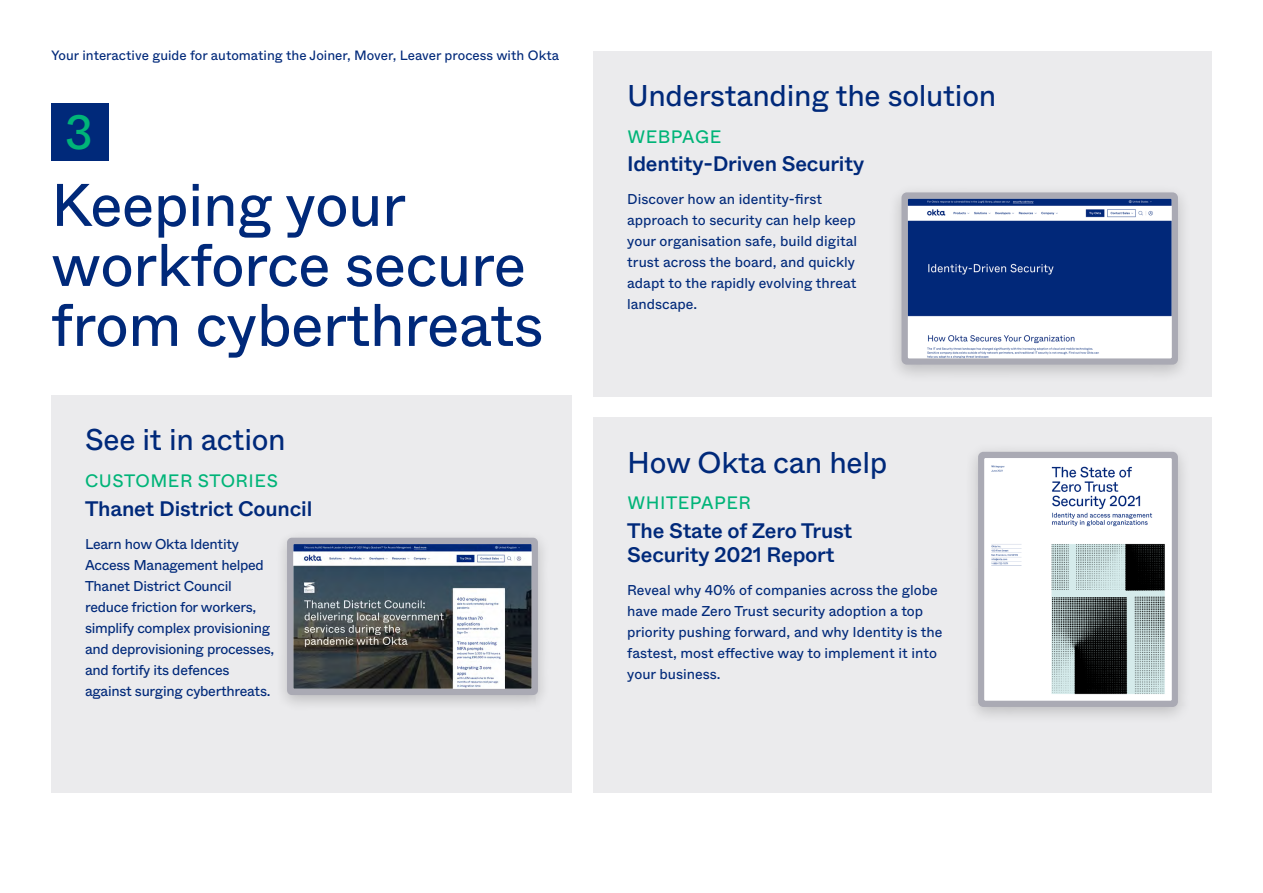
<style>
.page{position:relative;width:1263px;height:893px;background:#fff}
.page>*{position:absolute;margin:0;border:0;box-sizing:border-box;transform-origin:0 0}
.t1{font:60px/60px "ABC Whyte";letter-spacing:-.01em;color:#00297a}
.t2{font:48px "ABC Whyte";color:#00b478}
.t3{font:30px "ABC Whyte";letter-spacing:-.01em;color:#00297a}
.t4{font:500 21px/24px "ABC Whyte";letter-spacing:-.01em;color:#00297a}
.t5{font:18px "ABC Whyte";letter-spacing:.03em;color:#00b478}
.t6{font:14.25px/21px "ABC Whyte";letter-spacing:-.005em;color:#00297a}
.t7{font:13.5px "ABC Whyte";color:#00297a}
</style>
<div class="page">
<div style="left:593px;top:51px;width:619px;height:345px;background:#ebebed"></div>
<div style="left:593px;top:418px;width:619px;height:375px;background:#ebebed"></div>
<div style="left:51px;top:103px;width:58px;height:58px;background:#00297a"></div>
<div style="left:51px;top:395px;width:521px;height:398px;background:#ebebed"></div>
<div style="left:888px;top:183px;width:304px;height:200px;background:#000;opacity:.2"></div>
<div style="left:901px;top:192px;width:277px;height:173px;background:#aaaab4;border-radius:5px"></div>
<img style="left:908px;top:199px;width:263px;height:159px">
<div style="left:964px;top:442px;width:228px;height:283px;background:#000;opacity:.2"></div>
<div style="left:978px;top:452px;width:200px;height:255px;background:#aaaab4;border-radius:5px"></div>
<img style="left:984px;top:458px;width:187px;height:242px">
<div style="left:274px;top:529px;width:277px;height:182px;background:#000;opacity:.2"></div>
<div style="left:287px;top:538px;width:251px;height:157px;background:#aaaab4;border-radius:5px"></div>
<img style="left:293px;top:544px;width:238px;height:145px">
<p class="t7" style="left:51px;top:45px;width:510px">Your interactive guide for automating the Joiner, Mover, Leaver process with Okta</p>
<h2 class="t2" style="left:65px;top:95px;width:30px">3</h2>
<h1 class="t1" style="left:51px;top:171px;width:494px">Keeping your workforce secure from cyberthreats</h1>
<h3 class="t3" style="left:85px;top:417px;width:202px">See it in action</h3>
<p class="t5" style="left:85px;top:467px;width:194px">CUSTOMER STORIES</p>
<h3 class="t4" style="left:85px;top:495px;width:229px">Thanet District Council</h3>
<p class="t6" style="left:85px;top:533px;width:191px">Learn how Okta Identity<br>Access Management helped<br>Thanet District Council reduce friction for workers, simplify complex provisioning and deprovisioning processes, and fortify its defences against surging cyberthreats.</p>
<h3 class="t3" style="left:627px;top:72px;width:370px">Understanding the solution</h3>
<p class="t5" style="left:627px;top:122px;width:95px">WEBPAGE</p>
<h3 class="t4" style="left:627px;top:151px;width:239px">Identity-Driven Security</h3>
<p class="t6" style="left:627px;top:188px;width:231px">Discover how an identity-first approach to security can help keep your organisation safe, build digital trust across the board, and quickly adapt to the rapidly evolving threat landscape.</p>
<h3 class="t3" style="left:627px;top:439px;width:262px">How Okta can help</h3>
<p class="t5" style="left:627px;top:489px;width:125px">WHITEPAPER</p>
<h3 class="t4" style="left:627px;top:517px;width:227px">The State of Zero Trust<br>Security 2021 Report</h3>
<p class="t6" style="left:627px;top:579px;width:317px">Reveal why 40% of companies across the globe have made Zero Trust security adoption a top priority pushing forward, and why Identity is the fastest, most effective way to implement it into your business.</p>
</div>
